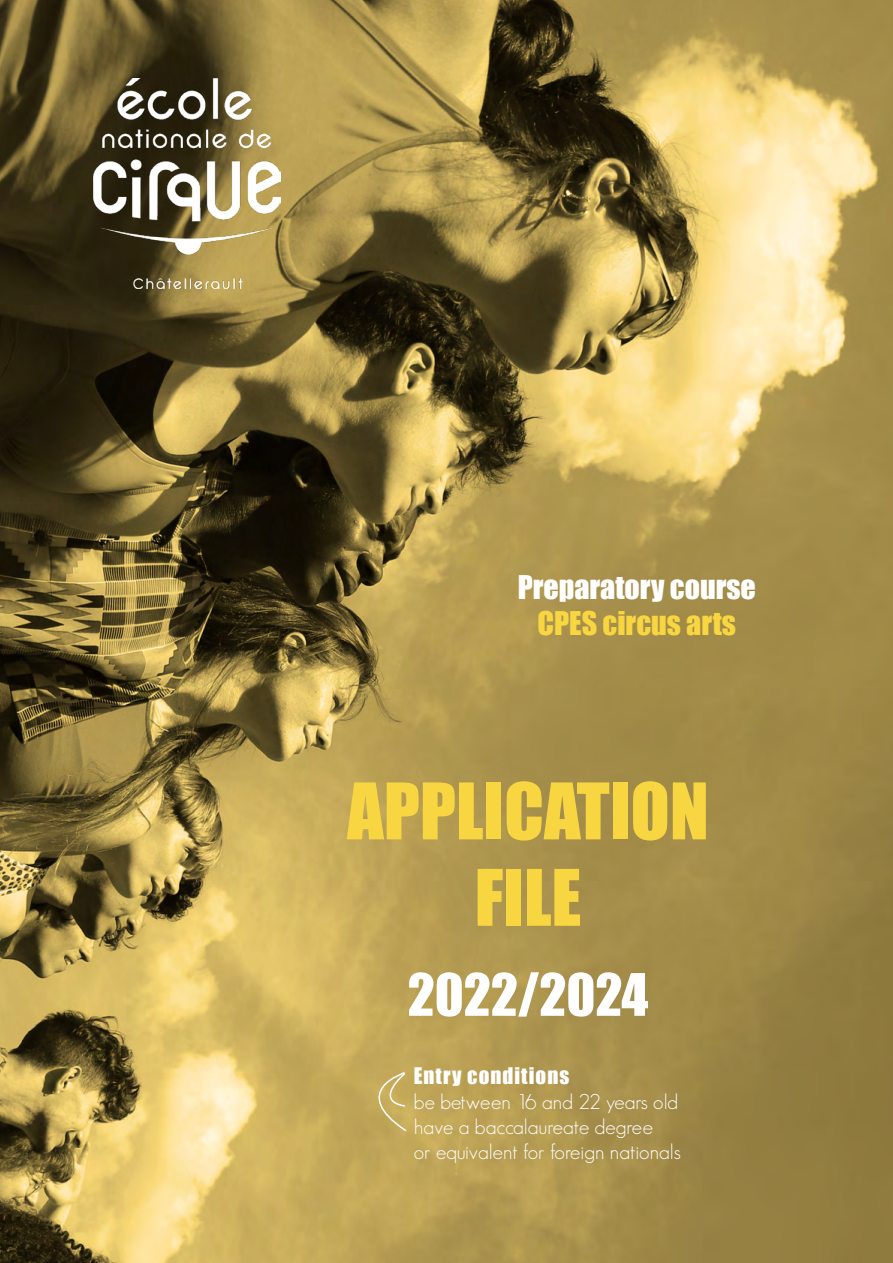
<style>
.page{position:relative;width:893px;height:1263px;background:#fff}
.page>*{position:absolute;margin:0;border:0;box-sizing:border-box;transform-origin:0 0}
.t1{font:72px/86.4px "Impact";color:#f8d641;text-align:center}
.t2{font:54px "Impact";color:#fff}
.t3{font:30px "Impact";color:#fff}
.t4{font:30px "Impact";color:#f8d641}
.t5{font:300 21px/25.2px "Geosans";color:#fff}
.t6{font:21px "Impact";letter-spacing:.05em;color:#fff}
</style>
<div class="page">
<img style="left:0;top:0;width:893px;height:1263px">
<img style="left:94px;top:78px;width:187px;height:210px">
<svg style="left:347px;top:1071px;width:61px;height:62px;background:#c5ac61"></svg>
<h3 class="t3" style="left:518px;top:564px;width:240px">Preparatory course</h3>
<h3 class="t4" style="left:538px;top:600px;width:200px">CPES circus arts</h3>
<h1 class="t1" style="left:347px;top:766px;width:363px">APPLICATION<br>FILE</h1>
<h2 class="t2" style="left:408px;top:953px;width:242px">2022/2024</h2>
<p class="t6" style="left:414px;top:1059px;width:157px">Entry conditions</p>
<p class="t5" style="left:414px;top:1089px;width:269px">be between 16 and 22 years old have a baccalaureate degree<br>or equivalent for foreign nationals</p>
</div>
